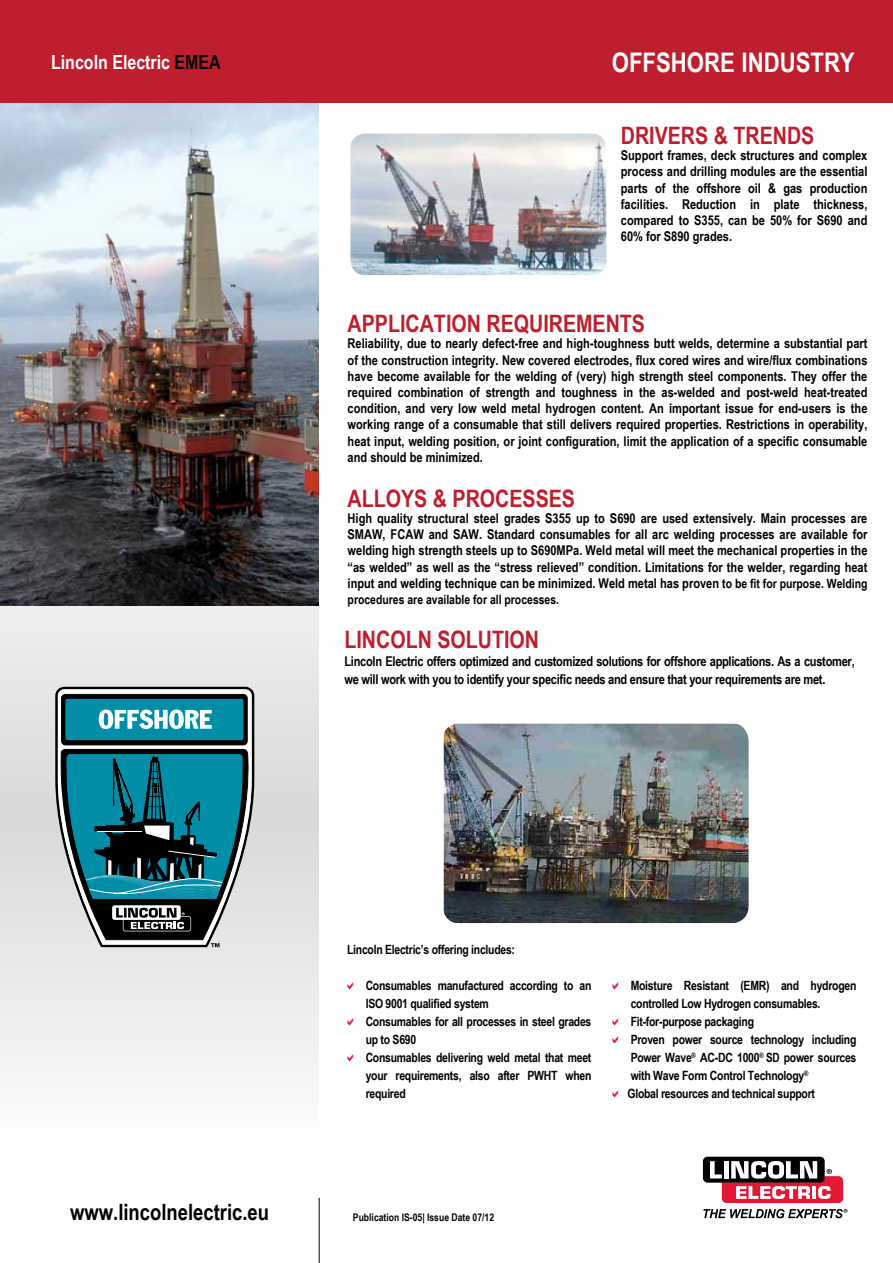
<style>
.page{position:relative;width:893px;height:1263px;background:#fff}
.page>*{position:absolute;margin:0;border:0;box-sizing:border-box;transform-origin:0 0}
.t1{font:700 27px "Arial Narrow";color:#fff}
.t2{font:700 24px "Arial Narrow";color:#be1e2d}
.t3{font:700 22.5px "Arial Narrow";color:#000}
.t4{font:700 19.5px "Arial Narrow";color:#fff}
.t5{font:700 13.5px/16.2px "Arial Narrow";color:#000;text-align:justify}
.t6{font:700 13.5px/18px "Arial Narrow";letter-spacing:-.02em;color:#000}
.t7{font:700 12.75px/18px "Arial Narrow";letter-spacing:-.02em;color:#000}
.t8{font:700 12.75px "Arial Narrow";color:#000}
.t9{font:700 10.5px "Arial Narrow";color:#000}
.s1{color:#000}
.s2{font-size:12.75px}
</style>
<div class="page">
<svg style="left:0;top:605px;width:319px;height:472px"></svg>
<img style="left:0;top:102px;width:319px;height:503px">
<svg style="left:55px;top:687px;width:199px;height:260px"></svg>
<svg style="left:57px;top:694px;width:195px;height:253px;background:#367885"></svg>
<img style="left:351px;top:135px;width:254px;height:139px">
<div style="left:344px;top:128px;width:268px;height:153px;border:6px solid #fff;border-radius:18px"></div>
<hr style="left:319px;top:1198px;width:1px;height:65px;background:#000">
<svg style="left:703px;top:1209px;width:144px;height:9px"></svg>
<div style="left:703px;top:1157px;width:122px;height:25px;background:#000;border-radius:5px"></div>
<svg style="left:710px;top:1161px;width:133px;height:42px"></svg>
<div style="left:0;top:0;width:893px;height:102px;background:#be1e2d"></div>
<img style="left:443px;top:723px;width:306px;height:200px">
<h3 class="t4" style="left:51px;top:48px;width:171px">Lincoln Electric <span class="s1">EMEA</span></h3>
<h1 class="t1" style="left:612px;top:42px;width:92px">OFFSHORE</h1>
<h1 class="t1" style="left:742px;top:42px;width:115px">Industry</h1>
<h2 class="t2" style="left:621px;top:117px;width:195px">Drivers &amp; Trends</h2>
<p class="t5" style="left:621px;top:147px;width:248px">Support frames, deck structures and complex process and drilling modules are the essential parts of the offshore oil &amp; gas production facilities. Reduction in plate thickness, compared to S355, can be 50% for S690 and 60% for S890 grades.</p>
<h2 class="t2" style="left:348px;top:305px;width:299px">Application Requirements</h2>
<p class="t5" style="left:348px;top:335px;width:521px">Reliability, due to nearly defect-free and high-toughness butt welds, determine a substantial part of the construction integrity. New covered electrodes, flux cored wires and wire/flux combinations have become available for the welding of (very) high strength steel components. They offer the required combination of strength and toughness in the as-welded and post-weld heat-treated condition, and very low weld metal hydrogen content. An important issue for end-users is the working range of a consumable that still delivers required properties. Restrictions in operability, heat input, welding position, or joint configuration, limit the application of a specific consumable and should be minimized.</p>
<h2 class="t2" style="left:348px;top:480px;width:229px">Alloys &amp; Processes</h2>
<p class="t5" style="left:348px;top:509px;width:521px">High quality structural steel grades S355 up to S690 are used extensively. Main processes are SMAW, FCAW and SAW. Standard consumables for all arc welding processes are available for welding high strength steels up to S690MPa. Weld metal will meet the mechanical properties in the “as welded” as well as the “stress relieved” condition. Limitations for the welder, regarding heat input and welding technique can be minimized. Weld metal has proven <span class="s2">to be fit for purpose. Welding</span></p>
<p class="t8" style="left:348px;top:590px;width:213px">procedures are available for all processes.</p>
<h2 class="t2" style="left:344px;top:621px;width:196px">Lincoln Solution</h2>
<p class="t6" style="left:344px;top:652px;width:512px">Lincoln Electric offers optimized and customized solutions for offshore applications. As a customer, we will work with you to identify your specific needs and ensure that your requirements are met.</p>
<p class="t7" style="left:347px;top:940px;width:170px">Lincoln Electric’s offering includes:</p>
<p class="t7" style="left:366px;top:976px;width:227px">Consumables manufactured according to an<br>ISO 9001 qualified system<br>Consumables for all processes in steel grades up to S690<br>Consumables delivering weld metal that meet your requirements, also after PWHT when required</p>
<p class="t7" style="left:627px;top:976px;width:230px">Moisture Resistant (EMR) and hydrogen controlled Low Hydrogen consumables.<br>Fit-for-purpose packaging<br>Proven power source technology including Power Wave<sup>®</sup> AC-DC 1000<sup>®</sup> SD power sources with Wave Form Control Technology<sup>®<br></sup>Global resources and technical support</p>
<h3 class="t3" style="left:70px;top:1195px;width:200px">www.lincolnelectric.eu</h3>
<p class="t9" style="left:353px;top:1209px;width:143px">Publication IS-05| Issue Date 07/12</p>
</div>
